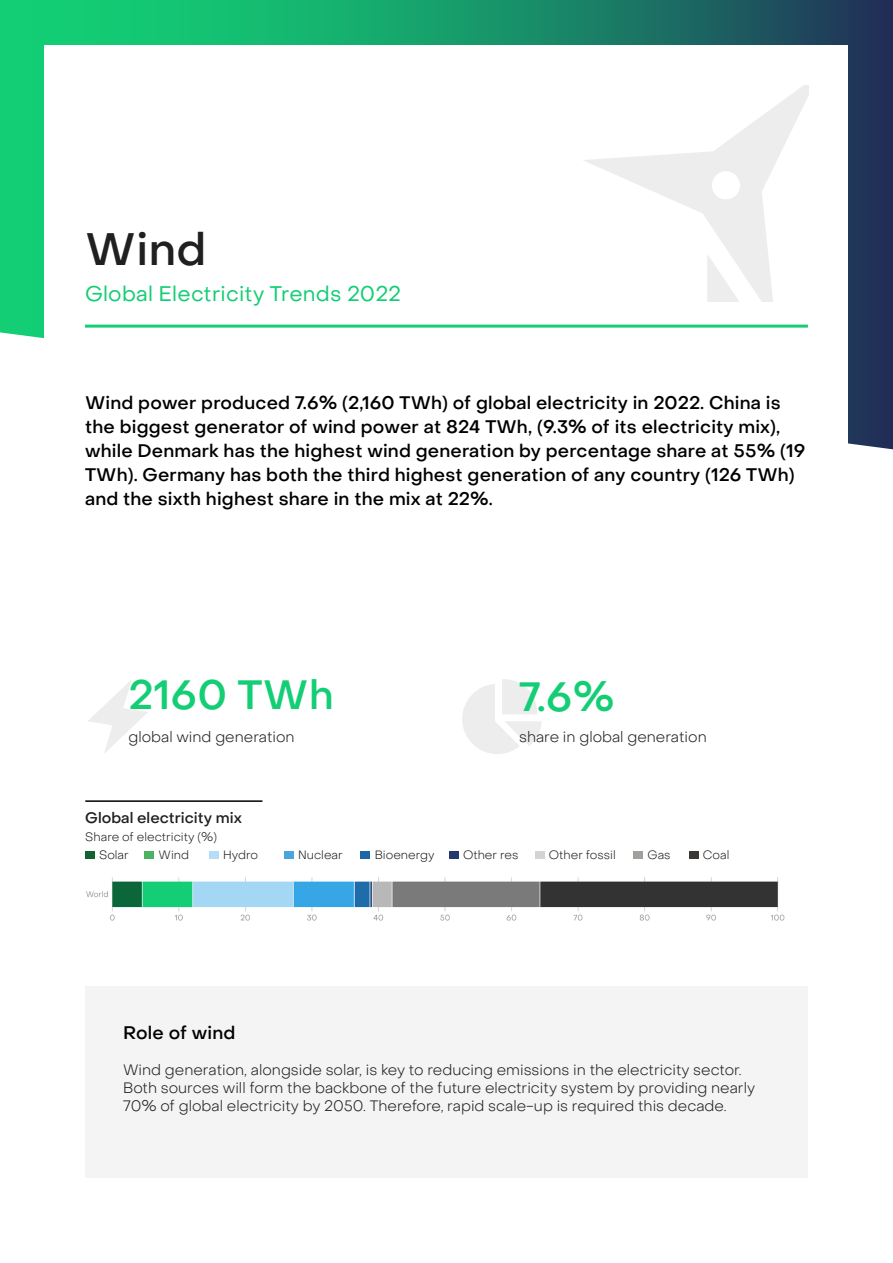
<style>
.page{position:relative;width:893px;height:1263px;background:#fff}
.page>*{position:absolute;margin:0;border:0;box-sizing:border-box;transform-origin:0 0}
.t1{font:75px "Font Awesome 6 Sharp Solid";color:#ededed}
.t2{font:500 45px "Object Sans";color:#202020}
.t3{font:500 40.5px "Object Sans";letter-spacing:.01em;color:#13ce74}
.t4{font:21px "Object Sans";letter-spacing:.01em;color:#13ce74}
.t5{font:500 18px/24px "Object Sans";letter-spacing:.01em;color:#000}
.t6{font:300 15px/18px "Object Sans";color:#202020}
.t7{font:500 15px "Object Sans";color:#202020}
.t8{font:300 12px "Object Sans";color:#202020}
.s1{color:#ededed}
</style>
<div class="page">
<svg style="left:0;top:0;width:893px;height:449px;background:#298e72"></svg>
<div style="left:45px;top:45px;width:803px;height:700px;background:#fff"></div>
<hr style="left:85px;top:325px;width:723px;height:3px;background:#13ce74">
<div style="left:85px;top:986px;width:723px;height:192px;background:#f4f4f4"></div>
<img style="left:85px;top:851px;width:700px;height:70px">
<div style="left:85px;top:851px;width:10px;height:7px;background:#116432"></div>
<div style="left:449px;top:851px;width:9px;height:7px;background:#233b6c"></div>
<div style="left:535px;top:851px;width:9px;height:7px;background:#d5d4d3"></div>
<div style="left:284px;top:851px;width:10px;height:7px;background:#4ba5dd"></div>
<div style="left:209px;top:851px;width:10px;height:7px;background:#b6ddf7"></div>
<div style="left:633px;top:851px;width:10px;height:7px;background:#a29f9d"></div>
<div style="left:689px;top:851px;width:9px;height:7px;background:#3b3735"></div>
<div style="left:361px;top:851px;width:9px;height:7px;background:#1d67a7"></div>
<div style="left:145px;top:851px;width:9px;height:7px;background:#4db163"></div>
<hr style="left:85px;top:800px;width:177px;height:2px;background:#000">
<svg style="left:582px;top:324px;width:226px;height:4px"></svg>
<h2 class="t2" style="left:85px;top:222px;width:123px">Wind</h2>
<p class="t4" style="left:85px;top:281px;width:317px">Global Electricity Trends 2022</p>
<p class="t5" style="left:85px;top:391px;width:722px">Wind power produced 7.6% (2,160 TWh) of global electricity in 2022. China is the biggest generator of wind power at 824 TWh, (9.3% of its electricity mix), while Denmark has the highest wind generation by percentage share at 55% (19<br>TWh). Germany has both the third highest generation of any country (126 TWh) and the sixth highest share in the mix at 22%.</p>
<h3 class="t3" style="left:128px;top:670px;width:207px">2160 TWh</h3>
<p class="t6" style="left:128px;top:728px;width:168px">global wind generation</p>
<h1 class="t1" style="left:85px;top:679px;width:67px">□●▼</h1>
<p class="t7" style="left:85px;top:809px;width:158px">Global electricity mix</p>
<p class="t8" style="left:85px;top:830px;width:133px">Share of electricity (%)</p>
<h3 class="t3" style="left:457px;top:672px;width:159px"><span class="s1">▼</span>7.6%</h3>
<p class="t6" style="left:519px;top:728px;width:189px">share in global generation</p>
<p class="t8" style="left:99px;top:848px;width:31px">Solar</p>
<p class="t8" style="left:159px;top:848px;width:32px">Wind</p>
<p class="t8" style="left:223px;top:848px;width:36px">Hydro</p>
<p class="t8" style="left:298px;top:848px;width:46px">Nuclear</p>
<p class="t8" style="left:375px;top:848px;width:61px">Bioenergy</p>
<p class="t8" style="left:463px;top:848px;width:57px">Other res</p>
<p class="t8" style="left:549px;top:848px;width:68px">Other fossil</p>
<p class="t8" style="left:647px;top:848px;width:25px">Gas</p>
<p class="t8" style="left:703px;top:848px;width:28px">Coal</p>
<p class="t5" style="left:123px;top:1021px;width:114px">Role of wind</p>
<p class="t6" style="left:123px;top:1061px;width:633px">Wind generation, alongside solar, is key to reducing emissions in the electricity sector.<br>Both sources will form the backbone of the future electricity system by providing nearly<br>70% of global electricity by 2050. Therefore, rapid scale-up is required this decade.</p>
</div>
